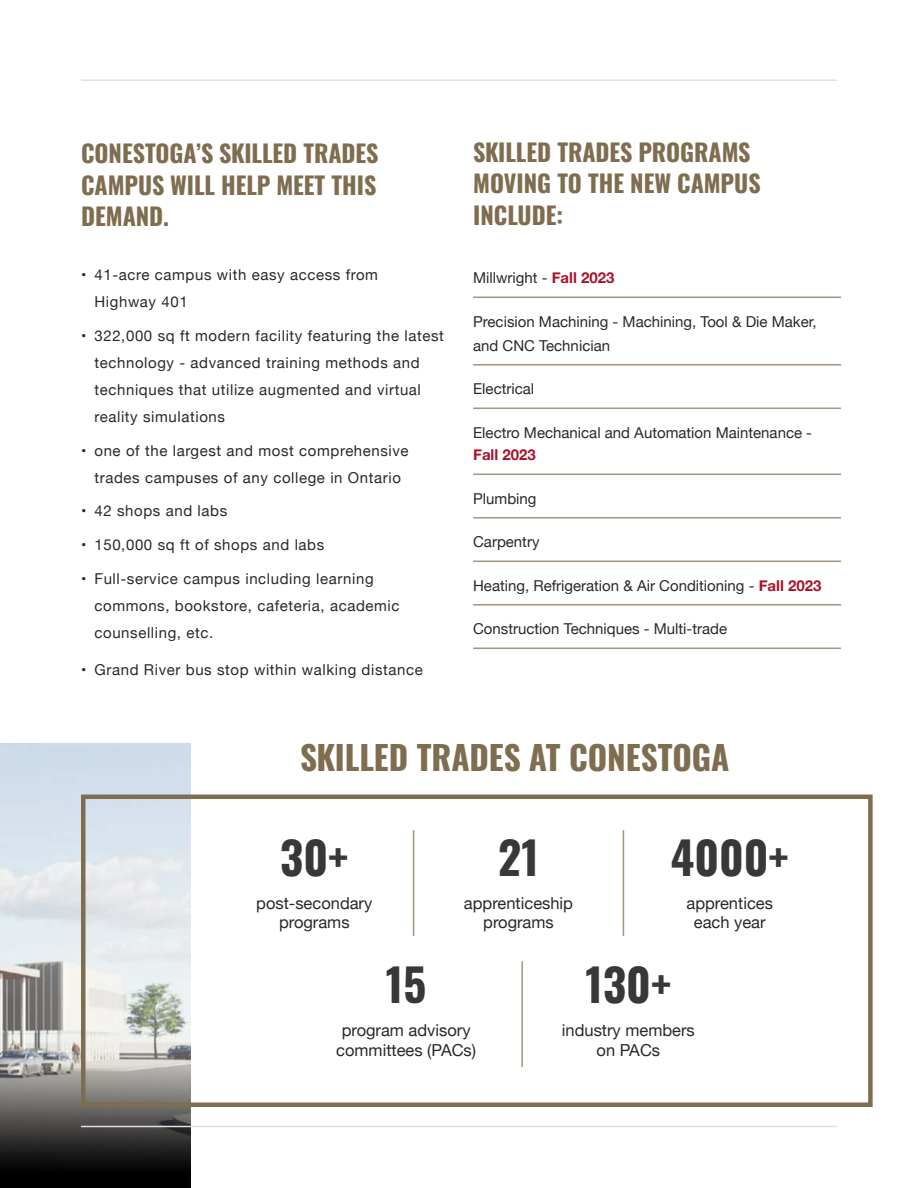
<style>
.page{position:relative;width:918px;height:1188px;background:#fff}
.page>*{position:absolute;margin:0;border:0;box-sizing:border-box;transform-origin:0 0}
.t1{font:45px "Oswald";color:#383838}
.t2{font:33.3px "Oswald";color:#7e6d4f}
.t3{font:24px/31.5px "Oswald";color:#7e6d4f;text-align:justify}
.t4{font:16.5px/19.5px "Helvetica Neue";color:#292929;text-align:center}
.t5{font:15px/27px "Helvetica Neue";letter-spacing:.04em;color:#292929}
.t6{font:15px/24px "Helvetica Neue";color:#292929}
.t7{font:700 15px "Helvetica Neue";color:#a9132a}
.s1{font-weight:700;color:#a9132a}
</style>
<div class="page">
<img style="left:0;top:743px;width:190px;height:445px">
<hr style="left:81px;top:1126px;width:756px;height:1px;background:#e1e1e1">
<hr style="left:473px;top:297px;width:368px;height:1px;background:#a4967c">
<hr style="left:473px;top:364px;width:368px;height:2px;background:#a4967c">
<hr style="left:473px;top:408px;width:368px;height:1px;background:#a4967c">
<hr style="left:473px;top:474px;width:368px;height:1px;background:#a4967c">
<hr style="left:473px;top:517px;width:368px;height:2px;background:#a4967c">
<hr style="left:473px;top:561px;width:368px;height:1px;background:#a4967c">
<hr style="left:473px;top:604px;width:368px;height:2px;background:#a4967c">
<hr style="left:473px;top:648px;width:368px;height:1px;background:#a4967c">
<div style="left:81px;top:795px;width:792px;height:312px;border:4px solid #7e6d4f"></div>
<hr style="left:413px;top:830px;width:1px;height:106px;background:#a4967c">
<hr style="left:623px;top:830px;width:1px;height:106px;background:#a4967c">
<hr style="left:521px;top:961px;width:2px;height:106px;background:#a4967c">
<hr style="left:81px;top:80px;width:756px;height:1px;background:#e1e1e1">
<h3 class="t3" style="left:81px;top:138px;width:299px">CONESTOGA’S SKILLED TRADES CAMPUS WILL HELP MEET THIS DEMAND.</h3>
<p class="t5" style="left:94px;top:262px;width:285px;text-indent:-14px">• 41-acre campus with easy access from<br>Highway 401</p>
<p class="t5" style="left:94px;top:323px;width:351px;text-indent:-14px">• 322,000 sq ft modern facility featuring the latest technology - advanced training methods and techniques that utilize augmented and virtual reality simulations</p>
<p class="t5" style="left:81px;top:438px;width:329px;text-align:center">• one of the largest and most comprehensive trades campuses of any college in Ontario</p>
<p class="t5" style="left:81px;top:498px;width:148px">• 42 shops and labs</p>
<p class="t5" style="left:81px;top:532px;width:245px">• 150,000 sq ft of shops and labs</p>
<p class="t5" style="left:94px;top:566px;width:307px;text-indent:-14px">• Full-service campus including learning commons, bookstore, cafeteria, academic counselling, etc.</p>
<p class="t5" style="left:81px;top:657px;width:343px">• Grand River bus stop within walking distance</p>
<h3 class="t3" style="left:473px;top:137px;width:289px;text-align:left">SKILLED TRADES PROGRAMS<br>MOVING TO THE NEW CAMPUS<br>INCLUDE:</h3>
<p class="t6" style="left:473px;top:267px;width:143px">Millwright - <span class="s1">Fall 2023</span></p>
<p class="t6" style="left:473px;top:310px;width:345px">Precision Machining - Machining, Tool &amp; Die Maker, and CNC Technician</p>
<p class="t6" style="left:473px;top:378px;width:63px">Electrical</p>
<p class="t6" style="left:473px;top:421px;width:340px">Electro Mechanical and Automation Maintenance -</p>
<p class="t7" style="left:473px;top:449px;width:64px">Fall 2023</p>
<p class="t6" style="left:473px;top:487px;width:65px">Plumbing</p>
<p class="t6" style="left:473px;top:531px;width:68px">Carpentry</p>
<p class="t6" style="left:473px;top:574px;width:350px">Heating, Refrigeration &amp; Air Conditioning - <span class="s1">Fall 2023</span></p>
<p class="t6" style="left:473px;top:618px;width:255px">Construction Techniques - Multi-trade</p>
<h2 class="t2" style="left:300px;top:740px;width:431px">SKILLED TRADES AT CONESTOGA</h2>
<h1 class="t1" style="left:280px;top:835px;width:70px">30+</h1>
<p class="t4" style="left:256px;top:894px;width:118px">post-secondary programs</p>
<h1 class="t1" style="left:498px;top:835px;width:42px">21</h1>
<p class="t4" style="left:464px;top:894px;width:111px">apprenticeship programs</p>
<h1 class="t1" style="left:671px;top:835px;width:119px">4000+</h1>
<p class="t4" style="left:687px;top:894px;width:88px">apprentices each year</p>
<h1 class="t1" style="left:386px;top:962px;width:42px">15</h1>
<p class="t4" style="left:336px;top:1022px;width:141px">program advisory committees (PACs)</p>
<h1 class="t1" style="left:586px;top:962px;width:87px">130+</h1>
<p class="t4" style="left:562px;top:1022px;width:134px">industry members on PACs</p>
</div>
